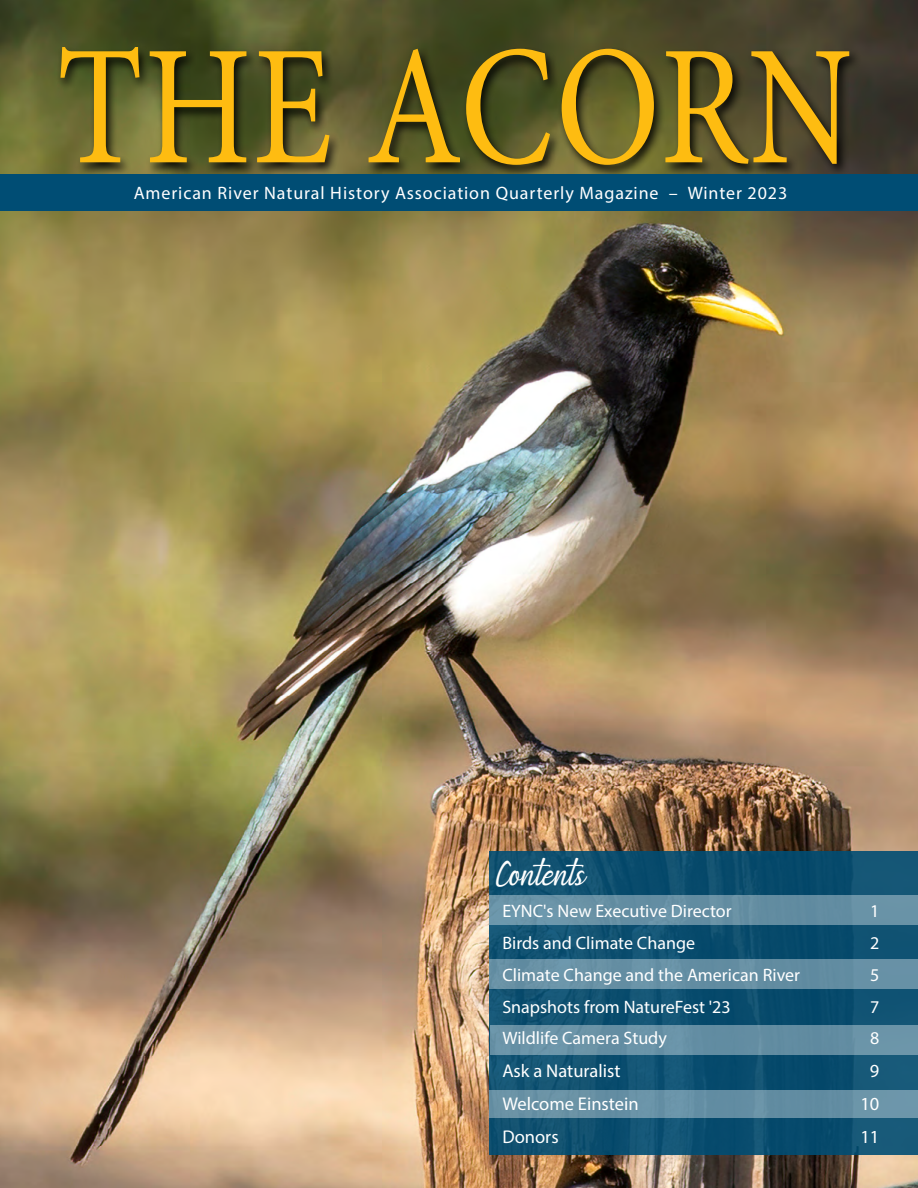
<style>
.page{position:relative;width:918px;height:1188px;background:#fff}
.page>*{position:absolute;margin:0;border:0;box-sizing:border-box;transform-origin:0 0}
.t1{font:170.7px "Minion Pro";letter-spacing:.01em;color:#febc11;scale:.82 1}
.t2{font:30px "Being Love";color:#fff}
.t3{font:18.45px "Myriad Pro";color:#fff}
.t4{font:18px "Myriad Pro";color:#fff}
.t5{font:18px "Myriad Pro";letter-spacing:.05em;color:#fff}
</style>
<div class="page">
<img style="left:0;top:0;width:918px;height:1188px">
<div style="left:56px;top:45px;width:806px;height:134px;background:#000;opacity:.88"></div>
<div style="left:0;top:174px;width:918px;height:36px;background:#004d74"></div>
<div style="left:489px;top:851px;width:429px;height:304px;background:#0e4f6f"></div>
<div style="left:489px;top:896px;width:429px;height:29px;background:#6790a4"></div>
<div style="left:489px;top:960px;width:429px;height:29px;background:#6690a4"></div>
<div style="left:490px;top:1026px;width:428px;height:29px;background:#668fa4"></div>
<div style="left:489px;top:1090px;width:429px;height:28px;background:#6791a4"></div>
<h1 class="t1" style="left:57px;top:-7px;width:972px">THE ACORN</h1>
<p class="t5" style="left:134px;top:182px;width:655px">American River Natural History Association Quarterly Magazine – Winter 2023</p>
<h2 class="t2" style="left:496px;top:849px;width:91px">Contents</h2>
<p class="t4" style="left:502px;top:900px;width:231px">EYNC's New Executive Director</p>
<p class="t4" style="left:870px;top:900px;width:11px">1</p>
<p class="t4" style="left:502px;top:932px;width:194px">Birds and Climate Change</p>
<p class="t4" style="left:870px;top:932px;width:11px">2</p>
<p class="t4" style="left:502px;top:963px;width:299px">Climate Change and the American River</p>
<p class="t4" style="left:870px;top:963px;width:11px">5</p>
<p class="t4" style="left:502px;top:995px;width:230px">Snapshots from NatureFest '23</p>
<p class="t4" style="left:870px;top:995px;width:11px">7</p>
<p class="t4" style="left:502px;top:1027px;width:166px">Wildlife Camera Study</p>
<p class="t4" style="left:870px;top:1027px;width:11px">8</p>
<p class="t3" style="left:502px;top:1060px;width:120px">Ask a Naturalist</p>
<p class="t3" style="left:870px;top:1060px;width:11px">9</p>
<p class="t3" style="left:502px;top:1093px;width:138px">Welcome Einstein</p>
<p class="t3" style="left:860px;top:1093px;width:20px">10</p>
<p class="t3" style="left:502px;top:1126px;width:58px">Donors</p>
<p class="t3" style="left:860px;top:1126px;width:20px">11</p>
</div>
